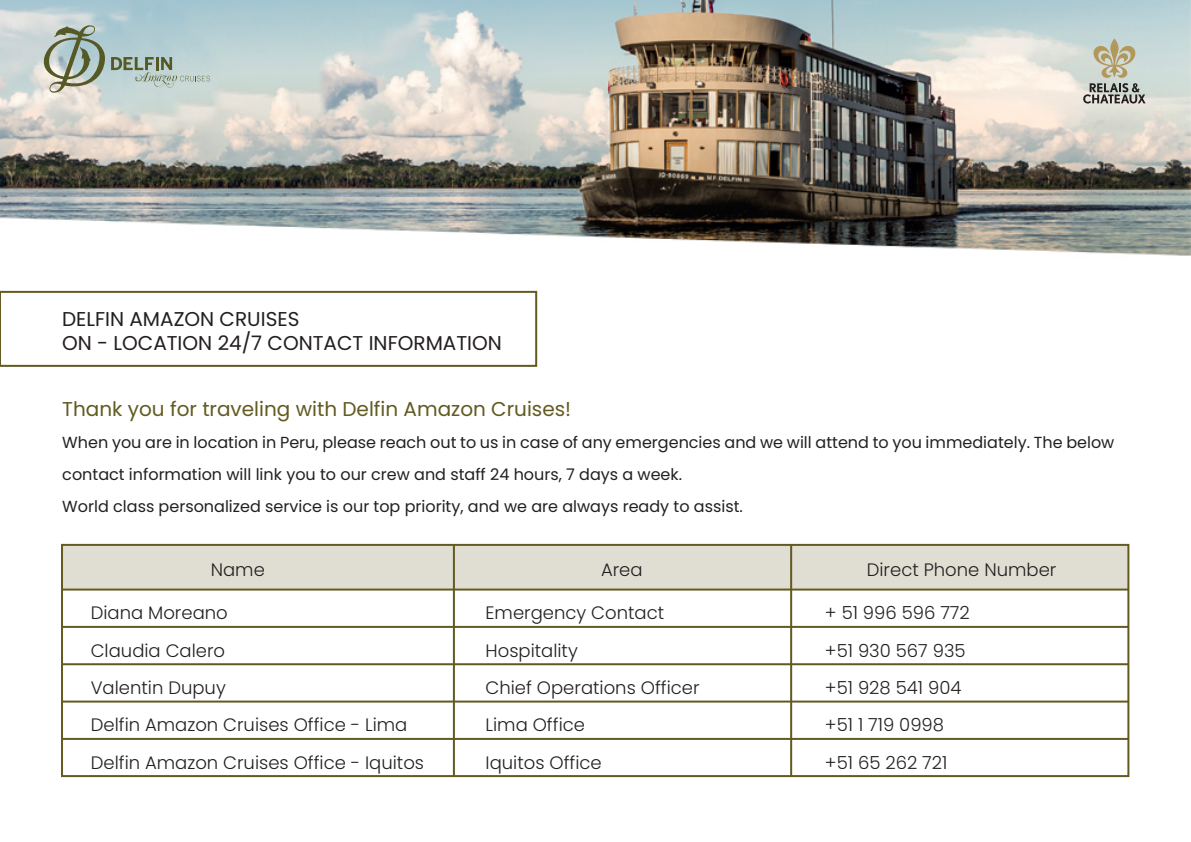
<style>
.page{position:relative;width:1191px;height:842px;background:#fff}
.page>*{position:absolute;margin:0;border:0;box-sizing:border-box;transform-origin:0 0}
.t1{font:20px/24px "Poppins";color:#231f20}
.t2{font:20px "Poppins";color:#625a20}
.t3{font:300 18px/37.4px "Poppins";color:#231f20}
.t4{font:16px/32px "Poppins";color:#231f20}
</style>
<div class="page">
<div style="left:62px;top:545px;width:1066px;height:44px;background:#e0ded3"></div>
<img style="left:0;top:0;width:1190px;height:256px">
<div style="left:0;top:291px;width:537px;height:76px;border:2px solid #625a20"></div>
<div style="left:61px;top:544px;width:1068px;height:233px;border:2px solid #625a20"></div>
<hr style="left:453px;top:545px;width:2px;height:231px;background:#625a20">
<hr style="left:790px;top:545px;width:2px;height:231px;background:#625a20">
<hr style="left:62px;top:588px;width:1066px;height:2px;background:#625a20">
<hr style="left:62px;top:626px;width:1066px;height:2px;background:#625a20">
<hr style="left:62px;top:663px;width:1066px;height:2px;background:#625a20">
<hr style="left:62px;top:700px;width:1066px;height:2px;background:#625a20">
<hr style="left:62px;top:738px;width:1066px;height:2px;background:#625a20">
<svg style="left:1083px;top:38px;width:62px;height:66px;background:#b6b9ac"></svg>
<svg style="left:44px;top:24px;width:166px;height:69px;background:#aebfb9"></svg>
<p class="t1" style="left:62px;top:307px;width:441px">DELFIN AMAZON CRUISES<br>ON - LOCATION 24/7 CONTACT INFORMATION</p>
<p class="t2" style="left:62px;top:397px;width:510px">Thank you for traveling with Delfin Amazon Cruises!</p>
<p class="t4" style="left:62px;top:426px;width:1053px">When you are in location in Peru, please reach out to us in case of any emergencies and we will attend to you immediately. The below contact information will link you to our crew and staff 24 hours, 7 days a week.<br>World class personalized service is our top priority, and we are always ready to assist.</p>
<p class="t3" style="left:601px;top:551px;width:43px">Area</p>
<p class="t3" style="left:866px;top:551px;width:191px">Direct Phone Number</p>
<p class="t3" style="left:211px;top:551px;width:56px">Name</p>
<p class="t3" style="left:91px;top:594px;width:335px">Diana Moreano<br>Claudia Calero<br>Valentin Dupuy<br>Delfin Amazon Cruises Office - Lima<br>Delfin Amazon Cruises Office - Iquitos</p>
<p class="t3" style="left:485px;top:594px;width:215px">Emergency Contact<br>Hospitality<br>Chief Operations Officer<br>Lima Office<br>Iquitos Office</p>
<p class="t3" style="left:825px;top:594px;width:146px">+ 51 996 596 772 +51 930 567 935 +51 928 541 904 +51 1 719 0998 +51 65 262 721</p>
</div>
